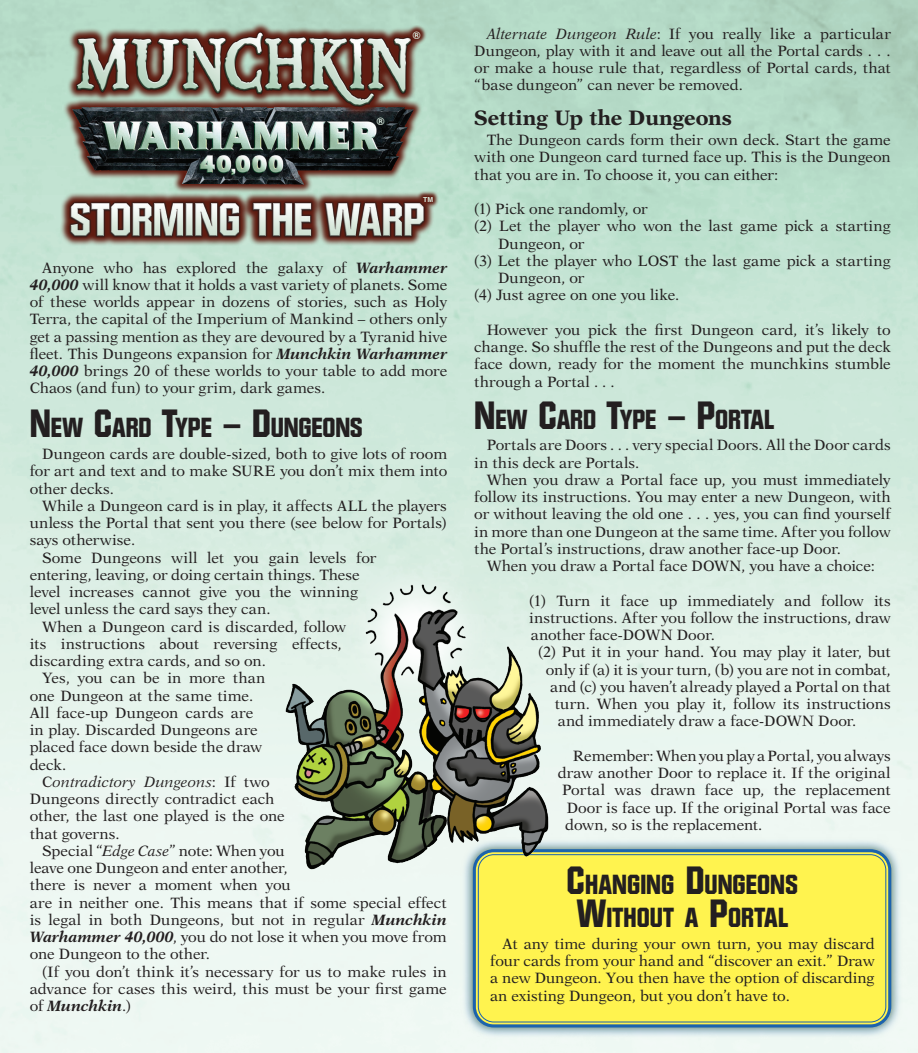
<style>
.page{position:relative;width:918px;height:1053px;background:#fff}
.page>*{position:absolute;margin:0;border:0;box-sizing:border-box;transform-origin:0 0}
.Body{font:800 27.3px "Facet";letter-spacing:-.005em;color:#231f20}
.B-HEAD{font:800 27.3px/33px "Facet";color:#231f20;text-align:center}
.Body-2{font:700 21px "New Aster";letter-spacing:-.005em;color:#231f20}
.Body-3{font:15px/17.2px "New Aster";color:#231f20;text-align:justify}
.t1{font:700 10.35px "Helvetica";color:#deefe2}
.t2{font:700 6.9px "Helvetica";color:#deefe2}
.s1{font-weight:700;font-style:italic}
.s2{font-size:39px}
.s3{font-style:italic}
</style>
<div class="page">
<svg style="left:63px;top:98px;width:359px;height:79px;background:#616c66"></svg>
<img style="left:72px;top:116px;width:192px;height:61px">
<svg style="left:67px;top:22px;width:354px;height:94px;background:#7e968b"></svg>
<img style="left:70px;top:27px;width:347px;height:85px">
<img style="left:50px;top:177px;width:392px;height:90px">
<svg style="left:406px;top:25px;width:21px;height:20px"></svg>
<svg style="left:417px;top:190px;width:22px;height:18px"></svg>
<div style="left:460px;top:837px;width:444px;height:203px;background:linear-gradient(to right,#eaf4f2,#e8f3f0)"></div>
<div style="left:466px;top:842px;width:432px;height:192px;background:#fed304;opacity:.75"></div>
<div style="left:476px;top:852px;width:412px;height:172px;background:#fff34f;border-radius:18px"></div>
<div style="left:473px;top:849px;width:418px;height:178px;border:3px solid #1c63ad;border-radius:20px"></div>
<div style="left:478px;top:854px;width:408px;height:169px;border:1px solid #1c63ad;border-radius:16px"></div>
<img style="left:249px;top:540px;width:331px;height:395px">
<p class="t1" style="left:413px;top:27px;width:9px">®</p>
<p class="t1" style="left:377px;top:113px;width:9px">®</p>
<p class="t2" style="left:423px;top:194px;width:11px">TM</p>
<p class="Body-3" style="left:30px;top:259px;width:419px;text-indent:12px">Anyone who has explored the galaxy of <span class="s1">Warhammer 40,000</span> will know that it holds a vast variety of planets. Some of these worlds appear in dozens of stories, such as Holy Terra, the capital of the Imperium of Mankind – others only get a passing mention as they are devoured by a Tyranid hive fleet. This Dungeons expansion for <span class="s1">Munchkin Warhammer 40,000</span> brings 20 of these worlds to your table to add more Chaos (and fun) to your grim, dark games.</p>
<p class="Body" style="left:30px;top:413px;width:335px"><span class="s2">N</span>EW <span class="s2">C</span>ARD <span class="s2">T</span>YPE <span class="s2">– D</span>UNGEONS</p>
<p class="Body-3" style="left:30px;top:445px;width:419px;text-indent:12px">Dungeon cards are double-sized, both to give lots of room for art and text and to make SURE you don’t mix them into other decks.</p>
<p class="Body-3" style="left:30px;top:497px;width:419px;text-indent:12px">While a Dungeon card is in play, it affects ALL the players unless the Portal that sent you there (see below for Portals) says otherwise.</p>
<p class="Body-3" style="left:30px;top:549px;width:348px;text-align:left;text-indent:12px">Some Dungeons will let you gain levels for entering, leaving, or doing certain things. These level increases cannot give you the winning level unless the card says they can.</p>
<p class="Body-3" style="left:30px;top:618px;width:318px;text-align:left;text-indent:12px">When a Dungeon card is discarded, follow its instructions about reversing effects, discarding extra cards, and so on.</p>
<p class="Body-3" style="left:30px;top:669px;width:237px;text-align:left;text-indent:12px">Yes, you can be in more than one Dungeon at the same time.<br>All face-up Dungeon cards are in play. Discarded Dungeons are placed face down beside the draw deck.</p>
<p class="Body-3" style="left:30px;top:773px;width:256px;text-align:left;text-indent:12px">C<span class="s3">ontradictory Dungeons</span>: If two<br>Dungeons directly contradict each other, the last one played is the one that governs.</p>
<p class="Body-3" style="left:30px;top:842px;width:419px;text-align:left;text-indent:12px">Special “<span class="s3">Edge Case</span>” note: When you<br>leave one Dungeon and enter another,<br>there is never a moment when you<br>are in neither one. This means that if some special effect is legal in both Dungeons, but not in regular <span class="s1">Munchkin Warhammer 40,000</span>, you do not lose it when you move from one Dungeon to the other.</p>
<p class="Body-3" style="left:30px;top:963px;width:419px;text-indent:12px">(If you don’t think it’s necessary for us to make rules in advance for cases this weird, this must be your first game of <span class="s1">Munchkin</span>.)</p>
<p class="Body-3" style="left:474px;top:25px;width:418px;text-indent:12px"><span class="s3">Alternate Dungeon Rule</span>: If you really like a particular Dungeon, play with it and leave out all the Portal cards . . . or make a house rule that, regardless of Portal cards, that “base dungeon” can never be removed.</p>
<p class="Body-2" style="left:474px;top:105px;width:259px">Setting Up the Dungeons</p>
<p class="Body-3" style="left:474px;top:131px;width:418px;text-indent:12px">The Dungeon cards form their own deck. Start the game with one Dungeon card turned face up. This is the Dungeon that you are in. To choose it, you can either:</p>
<p class="Body-3" style="left:474px;top:200px;width:175px">(1) Pick one randomly, or</p>
<p class="Body-3" style="left:498px;top:217px;width:394px;text-indent:-24px">(2) Let the player who won the last game pick a starting<br>Dungeon, or</p>
<p class="Body-3" style="left:498px;top:252px;width:394px;text-indent:-24px">(3) Let the player who LOST the last game pick a starting<br>Dungeon, or</p>
<p class="Body-3" style="left:474px;top:286px;width:207px">(4) Just agree on one you like.</p>
<p class="Body-3" style="left:474px;top:321px;width:418px;text-indent:12px">However you pick the first Dungeon card, it’s likely to change. So shuffle the rest of the Dungeons and put the deck face down, ready for the moment the munchkins stumble through a Portal . . .</p>
<p class="Body" style="left:474px;top:404px;width:301px"><span class="s2">N</span>EW <span class="s2">C</span>ARD <span class="s2">T</span>YPE <span class="s2">– P</span>ORTAL</p>
<p class="Body-3" style="left:474px;top:436px;width:418px;text-indent:12px">Portals are Doors . . . very special Doors. All the Door cards in this deck are Portals.</p>
<p class="Body-3" style="left:474px;top:471px;width:418px;text-indent:12px">When you draw a Portal face up, you must immediately follow its instructions. You may enter a new Dungeon, with or without leaving the old one . . . yes, you can find yourself in more than one Dungeon at the same time. After you follow the Portal’s instructions, draw another face-up Door.</p>
<p class="Body-3" style="left:487px;top:557px;width:390px">When you draw a Portal face DOWN, you have a choice:</p>
<p class="Body-3" style="left:529px;top:592px;width:363px">(1) Turn it face up immediately and follow its instructions. After you follow the instructions, draw another face-DOWN Door.</p>
<p class="Body-3" style="left:538px;top:643px;width:354px">(2) Put it in your hand. You may play it later, but</p>
<p class="Body-3" style="left:546px;top:661px;width:347px">only if (a) it is your turn, (b) you are not in combat,</p>
<p class="Body-3" style="left:550px;top:678px;width:342px">and (c) you haven’t already played a Portal on that</p>
<p class="Body-3" style="left:555px;top:695px;width:338px">turn. When you play it, follow its instructions</p>
<p class="Body-3" style="left:558px;top:712px;width:300px">and immediately draw a face-DOWN Door.</p>
<p class="Body-3" style="left:573px;top:747px;width:319px">Remember: When you play a Portal, you always</p>
<p class="Body-3" style="left:558px;top:764px;width:335px">draw another Door to replace it. If the original</p>
<p class="Body-3" style="left:562px;top:781px;width:330px">Portal was drawn face up, the replacement</p>
<p class="Body-3" style="left:567px;top:799px;width:325px">Door is face up. If the original Portal was face</p>
<p class="Body-3" style="left:565px;top:816px;width:199px">down, so is the replacement.</p>
<p class="B-HEAD" style="left:567px;top:868px;width:233px"><span class="s2">C</span>HANGING <span class="s2">D</span>UNGEONS<br><span class="s2">W</span>ITHOUT A <span class="s2">P</span>ORTAL</p>
<p class="Body-3" style="left:490px;top:935px;width:386px;text-indent:12px">At any time during your own turn, you may discard four cards from your hand and “discover an exit.” Draw a new Dungeon. You then have the option of discarding an existing Dungeon, but you don’t have to.</p>
</div>
